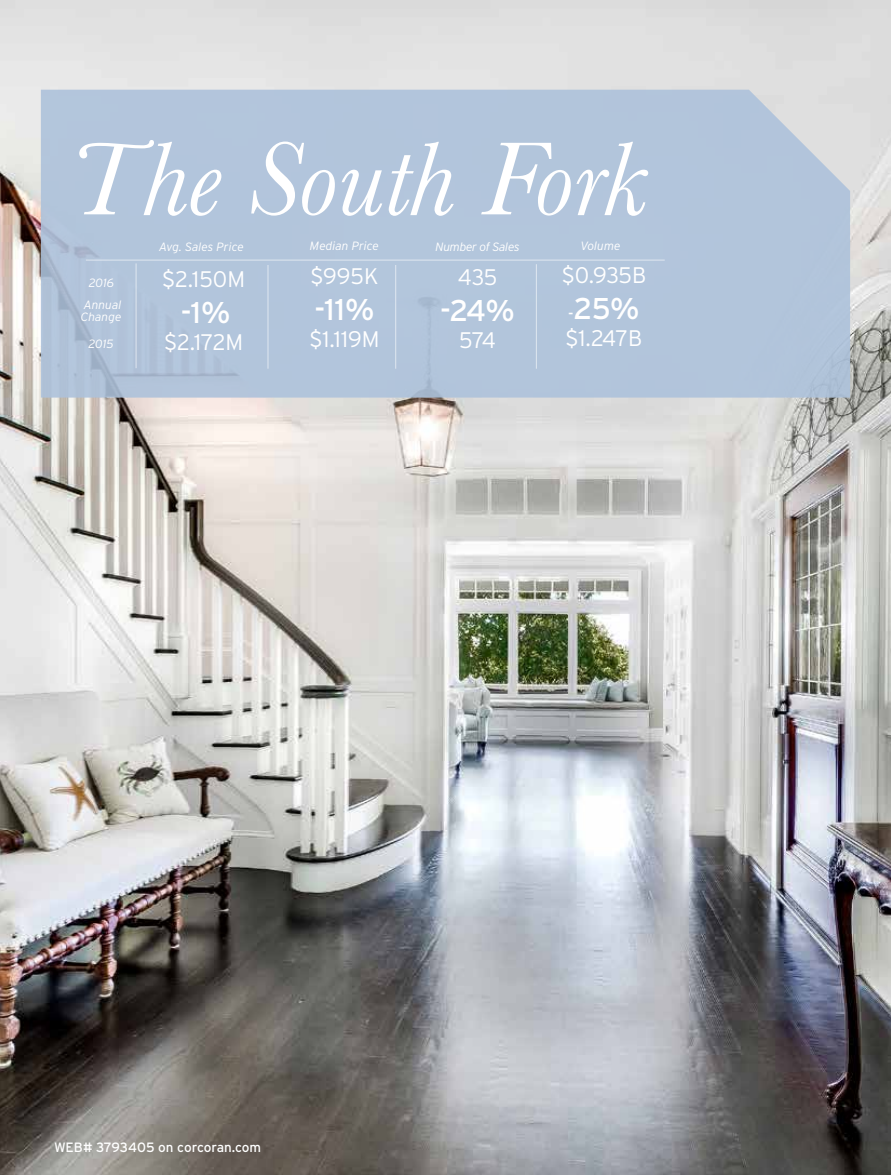
<style>
.page{position:relative;width:891px;height:1175px;background:#fff}
.page>*{position:absolute;margin:0;border:0;box-sizing:border-box;transform-origin:0 0}
.t1{font:italic 108px "Baskerville";color:#fff}
.t2{font:30px "Interstate";color:#fff}
.t3{font:300 22.5px "Interstate";color:#fff}
.t4{font:13.5px "Interstate";color:#fff}
.t5{font:italic 300 12px/12px "Interstate";color:#fff}
.t6{font:italic 300 12px "Interstate";letter-spacing:-.025em;color:#fff}
.s1{font-size:15px}
</style>
<div class="page">
<img style="left:0;top:0;width:891px;height:1174px">
<div style="left:41px;top:90px;width:809px;height:307px;background:#b2c5db"></div>
<hr style="left:268px;top:265px;width:1px;height:104px;background:#fff">
<hr style="left:395px;top:265px;width:1px;height:104px;background:#fff">
<hr style="left:536px;top:264px;width:1px;height:105px;background:#fff">
<hr style="left:86px;top:260px;width:579px;height:1px;background:#fff">
<hr style="left:136px;top:263px;width:1px;height:105px;background:#fff">
<h1 class="t1" style="left:68px;top:108px;width:580px">The South Fork</h1>
<p class="t5" style="left:89px;top:276px;width:27px">2016</p>
<p class="t5" style="left:81px;top:298px;width:42px">Annual<br>Change</p>
<p class="t5" style="left:88px;top:338px;width:27px">2015</p>
<p class="t5" style="left:159px;top:241px;width:86px">Avg. Sales Price</p>
<p class="t5" style="left:310px;top:240px;width:71px">Median Price</p>
<p class="t6" style="left:436px;top:240px;width:86px">Number of Sales</p>
<p class="t5" style="left:580px;top:240px;width:42px">Volume</p>
<h3 class="t3" style="left:162px;top:266px;width:84px">$2.150M</h3>
<h2 class="t2" style="left:181px;top:295px;width:51px">-1%</h2>
<h3 class="t3" style="left:164px;top:329px;width:81px">$2.172M</h3>
<h3 class="t3" style="left:310px;top:264px;width:70px">$995K</h3>
<h2 class="t2" style="left:315px;top:293px;width:61px">-11%</h2>
<h3 class="t3" style="left:309px;top:327px;width:72px">$1.119M</h3>
<h3 class="t3" style="left:458px;top:264px;width:41px">435</h3>
<h2 class="t2" style="left:440px;top:293px;width:76px">-24%</h2>
<h3 class="t3" style="left:459px;top:327px;width:38px">574</h3>
<h3 class="t3" style="left:562px;top:262px;width:86px">$0.935B</h3>
<h2 class="t2" style="left:568px;top:292px;width:73px"><span class="s1">-</span>25%</h2>
<h3 class="t3" style="left:566px;top:325px;width:78px">$1.247B</h3>
<p class="t4" style="left:54px;top:1140px;width:209px">WEB# 3793405 on corcoran.com</p>
</div>
